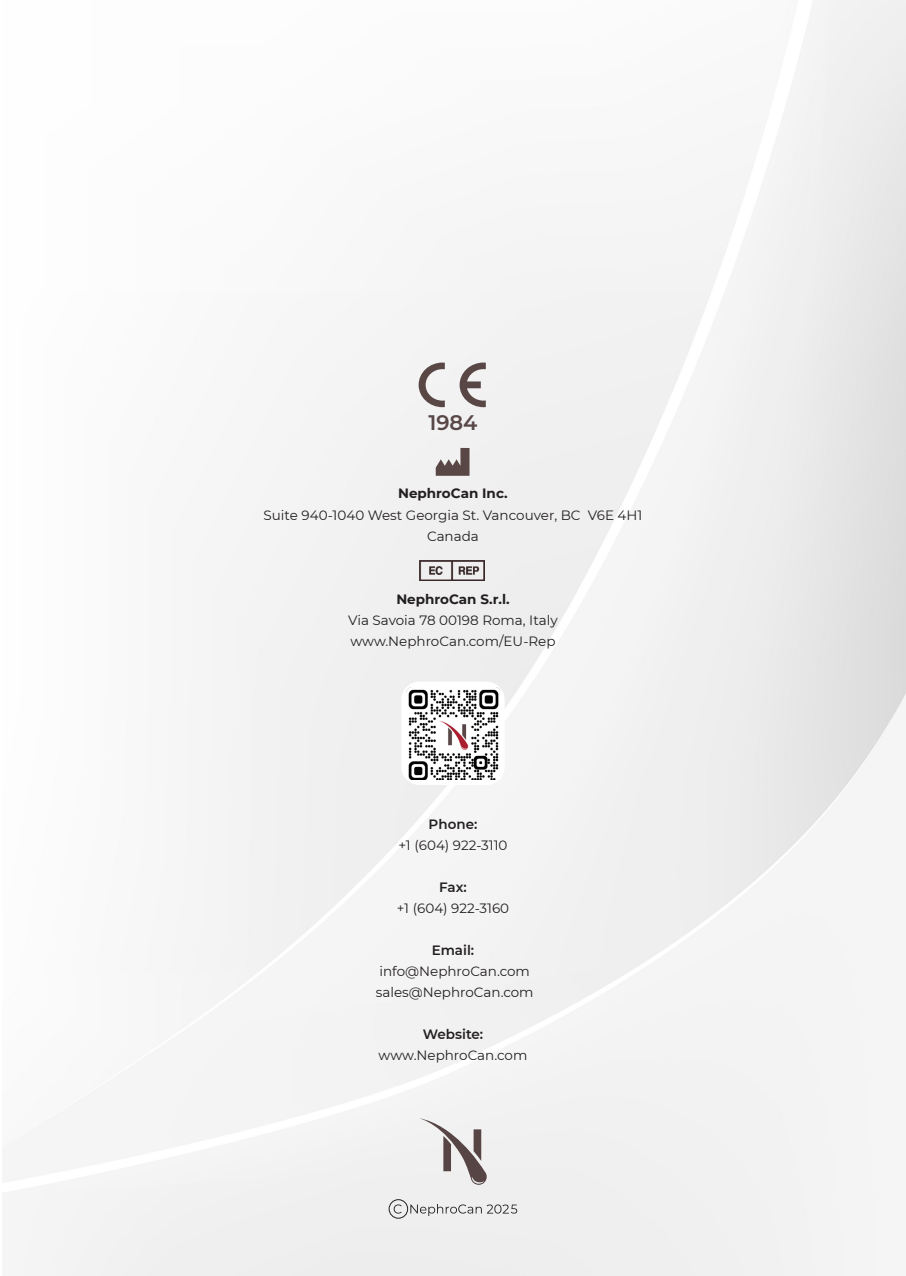
<style>
.page{position:relative;width:906px;height:1276px;background:#fff}
.page>*{position:absolute;margin:0;border:0;box-sizing:border-box;transform-origin:0 0}
.t1{font:600 21px "Montserrat";color:#594747}
.t2{font:13.5px/21px "Montserrat";color:#231f20;text-align:center}
.t3{font:700 13.5px "Montserrat";color:#231f20}
.t4{font:600 13.5px "Montserrat";color:#231f20}
</style>
<div class="page">
<img style="left:3px;top:0;width:903px;height:1276px">
<svg style="left:394px;top:1204px;width:8px;height:9px"></svg>
<div style="left:389px;top:1199px;width:19px;height:19px;border:1px solid #231f20;border-radius:50%"></div>
<svg style="left:410px;top:1204px;width:107px;height:12px"></svg>
<svg style="left:436px;top:448px;width:33px;height:28px"></svg>
<img style="left:419px;top:561px;width:65px;height:20px">
<svg style="left:419px;top:1118px;width:68px;height:66px"></svg>
<div style="left:401px;top:681px;width:103px;height:104px;background:#fff;border-radius:18px"></div>
<img style="left:406px;top:688px;width:94px;height:91px">
<svg style="left:418px;top:362px;width:27px;height:45px"></svg>
<svg style="left:459px;top:362px;width:27px;height:45px"></svg>
<p class="t1" style="left:428px;top:407px;width:51px">1984</p>
<p class="t3" style="left:398px;top:484px;width:111px">NephroCan Inc.</p>
<p class="t2" style="left:263px;top:504px;width:380px">Suite 940-1040 West Georgia St. Vancouver, BC V6E 4H1<br>Canada</p>
<p class="t3" style="left:396px;top:589px;width:115px">NephroCan S.r.l.</p>
<p class="t2" style="left:348px;top:609px;width:211px">Via Savoia 78 00198 Roma, Italy</p>
<p class="t2" style="left:350px;top:630px;width:207px">www.NephroCan.com/EU-Rep</p>
<p class="t4" style="left:428px;top:814px;width:50px">Phone:</p>
<p class="t2" style="left:398px;top:834px;width:111px">+1 (604) 922-3110</p>
<p class="t4" style="left:439px;top:877px;width:29px">Fax:</p>
<p class="t2" style="left:397px;top:897px;width:114px">+1 (604) 922-3160</p>
<p class="t4" style="left:432px;top:940px;width:44px">Email:</p>
<p class="t2" style="left:379px;top:960px;width:152px">info@NephroCan.com</p>
<p class="t2" style="left:376px;top:981px;width:159px">sales@NephroCan.com</p>
<p class="t4" style="left:423px;top:1024px;width:62px">Website:</p>
<p class="t2" style="left:379px;top:1044px;width:150px">www.NephroCan.com</p>
</div>
